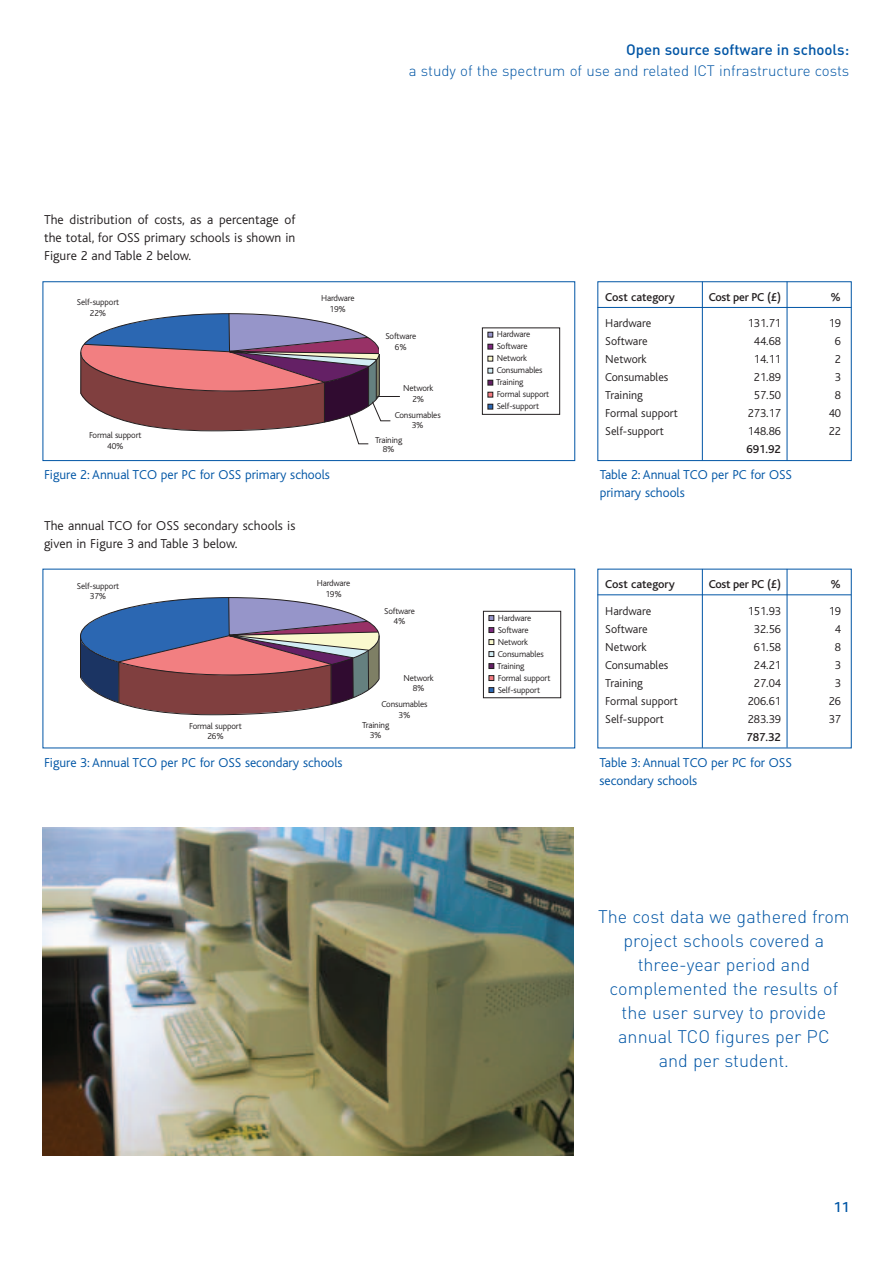
<style>
.page{position:relative;width:893px;height:1263px;background:#fff}
.page>*{position:absolute;margin:0;border:0;box-sizing:border-box;transform-origin:0 0}
.t1{font:300 18px/24px "DIN";color:#0155a5;text-align:center}
.t2{font:300 15px "DIN";color:#0155a5}
.t3{font:500 15px "DIN";color:#0155a5}
.t4{font:500 15px "Bliss";color:#0155a5}
.t5{font:300 13.5px/18px "Bliss";color:#0155a5}
.t6{font:300 13.5px/18px "Bliss";letter-spacing:.005em;color:#231f20;text-align:justify}
.t7{font:300 12px/18px "Bliss";color:#231f20;text-align:center}
.t8{font:500 12px "Bliss";color:#231f20}
.t9{font:500 12px "Bliss";letter-spacing:-.02em;color:#231f20}
.t10{font:300 9px/12px "Bliss";letter-spacing:-.015em;color:#231f20;text-align:center}
</style>
<div class="page">
<img style="left:43px;top:828px;width:531px;height:327px">
<svg style="left:42px;top:281px;width:810px;height:468px"></svg>
<hr style="left:702px;top:282px;width:1px;height:178px;background:#0155a5">
<hr style="left:786px;top:282px;width:1px;height:179px;background:#0155a5">
<svg style="left:596px;top:307px;width:256px;height:442px"></svg>
<hr style="left:702px;top:569px;width:1px;height:179px;background:#0155a5">
<hr style="left:786px;top:569px;width:1px;height:179px;background:#0155a5">
<hr style="left:597px;top:594px;width:254px;height:1px;background:#0155a5">
<div style="left:315px;top:291px;width:46px;height:26px;background:#fff"></div>
<div style="left:379px;top:331px;width:43px;height:23px;background:#fff"></div>
<div style="left:397px;top:382px;width:42px;height:24px;background:#fff"></div>
<div style="left:393px;top:407px;width:49px;height:27px;background:#fff"></div>
<div style="left:369px;top:433px;width:39px;height:23px;background:#fff"></div>
<div style="left:83px;top:427px;width:64px;height:28px;background:#fff"></div>
<div style="left:66px;top:296px;width:64px;height:24px;background:#fff"></div>
<div style="left:310px;top:578px;width:46px;height:23px;background:#fff"></div>
<div style="left:379px;top:604px;width:40px;height:25px;background:#fff"></div>
<div style="left:394px;top:672px;width:49px;height:23px;background:#fff"></div>
<div style="left:375px;top:697px;width:58px;height:26px;background:#fff"></div>
<div style="left:358px;top:718px;width:35px;height:26px;background:#fff"></div>
<div style="left:183px;top:720px;width:65px;height:24px;background:#fff"></div>
<div style="left:66px;top:580px;width:64px;height:23px;background:#fff"></div>
<div style="left:482px;top:328px;width:77px;height:86px;background:#fff"></div>
<div style="left:482px;top:328px;width:78px;height:87px;border:1px solid #231f20"></div>
<svg style="left:487px;top:404px;width:6px;height:5px"></svg>
<svg style="left:487px;top:392px;width:6px;height:5px"></svg>
<svg style="left:487px;top:380px;width:6px;height:5px"></svg>
<svg style="left:487px;top:368px;width:6px;height:5px"></svg>
<svg style="left:487px;top:356px;width:6px;height:5px"></svg>
<svg style="left:487px;top:344px;width:6px;height:5px"></svg>
<svg style="left:487px;top:332px;width:6px;height:5px"></svg>
<div style="left:467px;top:604px;width:103px;height:102px;background:#fff"></div>
<div style="left:483px;top:611px;width:78px;height:87px;border:1px solid #231f20"></div>
<svg style="left:488px;top:687px;width:6px;height:6px"></svg>
<svg style="left:488px;top:675px;width:6px;height:6px"></svg>
<svg style="left:488px;top:663px;width:6px;height:6px"></svg>
<svg style="left:488px;top:651px;width:6px;height:6px"></svg>
<svg style="left:488px;top:639px;width:6px;height:6px"></svg>
<svg style="left:488px;top:627px;width:6px;height:6px"></svg>
<svg style="left:488px;top:615px;width:6px;height:6px"></svg>
<svg style="left:80px;top:312px;width:320px;height:133px"></svg>
<h2 class="t3" style="left:626px;top:45px;width:225px">Open source software in schools:</h2>
<h2 class="t2" style="left:409px;top:66px;width:442px">a study of the spectrum of use and related ICT infrastructure costs</h2>
<h3 class="t6" style="left:44px;top:212px;width:253px">The distribution of costs, as a percentage of the total, for OSS primary schools is shown in Figure 2 and Table 2 below.</h3>
<p class="t10" style="left:77px;top:298px;width:44px;line-height:10.5px">Self-support<br>22%</p>
<p class="t10" style="left:321px;top:294px;width:35px;line-height:10.5px">Hardware<br>19%</p>
<p class="t10" style="left:89px;top:431px;width:54px;line-height:10.5px">Formal support<br>40%</p>
<h3 class="t5" style="left:44px;top:467px;width:287px">Figure 2: Annual TCO per PC for OSS primary schools</h3>
<h3 class="t6" style="left:44px;top:518px;width:253px">The annual TCO for OSS secondary schools is given in Figure 3 and Table 3 below.</h3>
<p class="t10" style="left:77px;top:581px;width:44px;line-height:10.5px">Self-support<br>37%</p>
<p class="t10" style="left:317px;top:579px;width:35px;line-height:10.5px">Hardware<br>19%</p>
<p class="t10" style="left:385px;top:332px;width:32px;line-height:10.5px">Software<br>6%</p>
<p class="t10" style="left:403px;top:384px;width:32px;line-height:10.5px">Network<br>2%</p>
<p class="t10" style="left:395px;top:410px;width:47px;line-height:10.5px">Consumables<br>3%</p>
<p class="t10" style="left:375px;top:436px;width:29px;line-height:9px">Training<br>8%</p>
<p class="t10" style="left:384px;top:607px;width:32px;line-height:10.5px">Software<br>4%</p>
<p class="t10" style="left:189px;top:721px;width:54px;line-height:10.5px">Formal support<br>26%</p>
<h3 class="t5" style="left:44px;top:755px;width:300px">Figure 3: Annual TCO per PC for OSS secondary schools</h3>
<p class="t10" style="left:403px;top:673px;width:32px;line-height:10.5px">Network<br>8%</p>
<p class="t10" style="left:381px;top:699px;width:47px">Consumables</p>
<p class="t10" style="left:398px;top:709px;width:13px">3%</p>
<p class="t10" style="left:362px;top:720px;width:29px">Training</p>
<p class="t10" style="left:370px;top:730px;width:13px">3%</p>
<p class="t10" style="left:496px;top:329px;width:55px;text-align:left">Hardware<br>Software<br>Network<br>Consumables<br>Training<br>Formal support<br>Self-support</p>
<p class="t10" style="left:497px;top:613px;width:55px;text-align:left">Hardware<br>Software<br>Network<br>Consumables<br>Training<br>Formal support<br>Self-support</p>
<h3 class="t8" style="left:605px;top:292px;width:71px">Cost category</h3>
<h3 class="t7" style="left:605px;top:315px;width:74px;text-align:left">Hardware<br>Software<br>Network<br>Consumables<br>Training<br>Formal support<br>Self-support</h3>
<h3 class="t9" style="left:708px;top:292px;width:74px">Cost per PC (£)</h3>
<h3 class="t7" style="left:747px;top:315px;width:35px">131.71<br>44.68<br>14.11<br>21.89<br>57.50<br>273.17<br>148.86</h3>
<h3 class="t8" style="left:746px;top:445px;width:36px">691.92</h3>
<h3 class="t5" style="left:600px;top:467px;width:194px">Table 2: Annual TCO per PC for OSS primary schools</h3>
<h3 class="t8" style="left:605px;top:580px;width:71px">Cost category</h3>
<h3 class="t7" style="left:605px;top:603px;width:74px;text-align:left">Hardware<br>Software<br>Network<br>Consumables<br>Training<br>Formal support<br>Self-support</h3>
<h3 class="t9" style="left:708px;top:580px;width:74px">Cost per PC (£)</h3>
<h3 class="t7" style="left:747px;top:603px;width:35px">151.93<br>32.56<br>61.58<br>24.21<br>27.04<br>206.61<br>283.39</h3>
<h3 class="t8" style="left:746px;top:732px;width:36px">787.32</h3>
<h3 class="t5" style="left:599px;top:755px;width:194px">Table 3: Annual TCO per PC for OSS secondary schools</h3>
<h3 class="t8" style="left:830px;top:292px;width:12px">%</h3>
<h3 class="t7" style="left:828px;top:315px;width:14px">19<br>6<br>2<br>3<br>8<br>40<br>22</h3>
<h3 class="t8" style="left:830px;top:580px;width:12px">%</h3>
<h3 class="t7" style="left:828px;top:603px;width:14px">19<br>4<br>8<br>3<br>3<br>26<br>37</h3>
<h1 class="t1" style="left:598px;top:907px;width:253px">The cost data we gathered from project schools covered a three-year period and complemented the results of the user survey to provide annual TCO figures per PC<br>and per student.</h1>
<h2 class="t4" style="left:833px;top:1202px;width:17px">11</h2>
</div>
